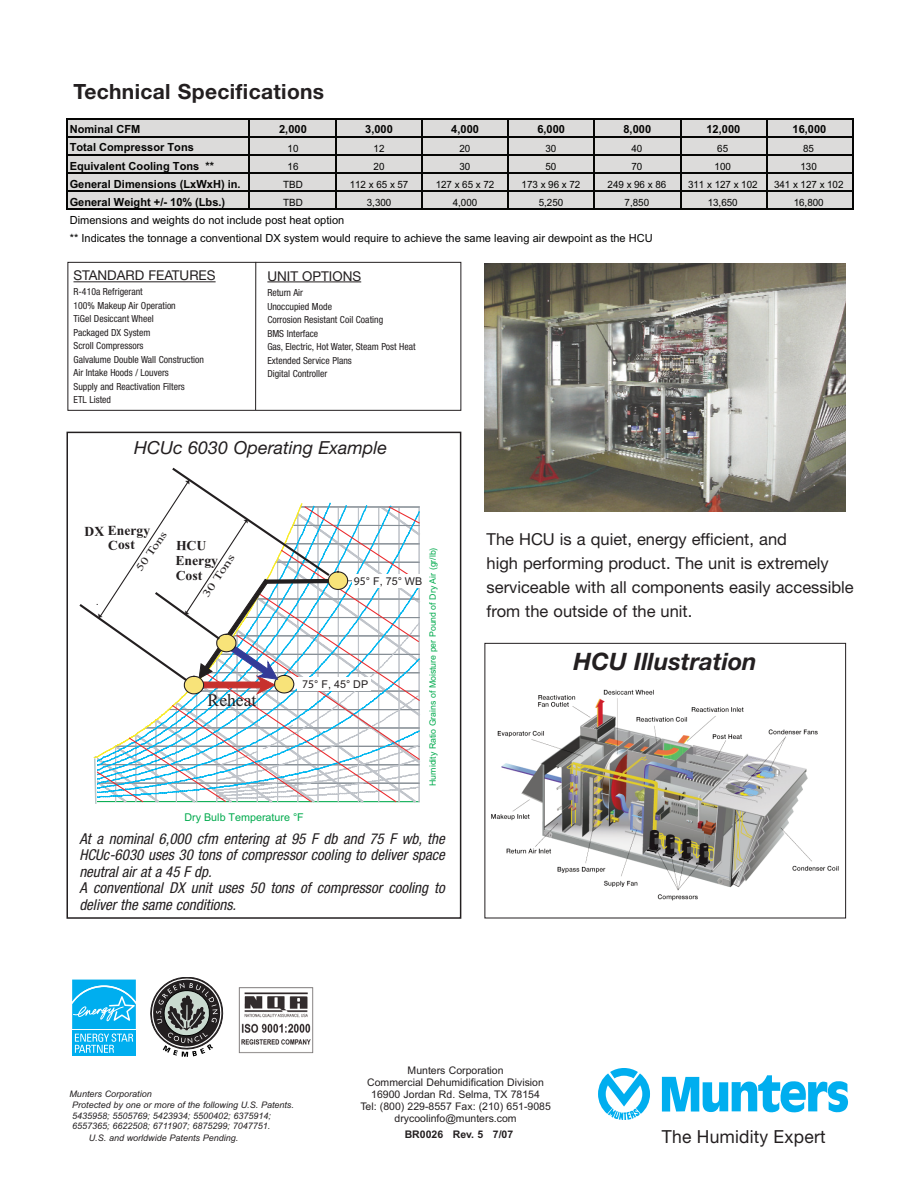
<style>
.page{position:relative;width:918px;height:1188px;background:#fff}
.page>*{position:absolute;margin:0;border:0;box-sizing:border-box;transform-origin:0 0}
.t1{font:italic 700 24px "Helvetica Neue";color:#231f20}
.t2{font:700 21px "Helvetica Neue";letter-spacing:.015em;color:#231f20}
.t3{font:italic 18px "Helvetica Neue";color:#231f20}
.t4{font:18px "Helvetica Neue";color:#231f20}
.t5{font:17.55px "Times New Roman";color:#231f20}
.t6{font:16.5px/24px "Helvetica Neue";color:#231f20}
.t7{font:italic condensed 15px/16.5px "Helvetica Neue";color:#231f20}
.t8{font:700 13.65px/15px "Times New Roman";color:#231f20}
.t9{font:13.5px "Helvetica Neue";color:#231f20}
.t10{font:700 11.25px "Arial";color:#050504}
.t11{font:11.25px/18.1px "Arial";letter-spacing:.005em;color:#050504}
.t12{font:10.8px "Arial";color:#00aa4d}
.t13{font:10.8px "Arial";color:#231f20}
.t14{font:10.8px "Times New Roman";color:#231f20;scale:1.37 1}
.t15{font:10.8px "Times New Roman";color:#231f20;scale:1.45 1}
.t16{font:10.5px/12px "Arial";color:#231f20;text-align:center}
.t17{font:700 10.5px "Arial";color:#231f20}
.t18{font:10.05px "Arial";letter-spacing:-.005em;color:#050504}
.t19{font:condensed 9.75px/13.5px "Helvetica Neue";color:#231f20}
.t20{font:italic 9px/10.8px "Arial";color:#231f20}
.t21{font:8.7px "Arial";color:#00aa4d}
.s1{font-family:"Myriad";font-size:11.7px}
</style>
<div class="page">
<img style="left:491px;top:689px;width:347px;height:212px">
<div style="left:485px;top:643px;width:361px;height:275px;border:1px solid #231f20"></div>
<div style="left:68px;top:262px;width:393px;height:149px;border:1px solid #231f20"></div>
<div style="left:67px;top:119px;width:786px;height:90px;background:#dcdbda"></div>
<hr style="left:67px;top:118px;width:1px;height:92px;background:#050504">
<hr style="left:249px;top:119px;width:1px;height:91px;background:#050504">
<hr style="left:335px;top:119px;width:1px;height:91px;background:#050504">
<hr style="left:421px;top:119px;width:2px;height:91px;background:#050504">
<hr style="left:508px;top:119px;width:1px;height:91px;background:#050504">
<hr style="left:594px;top:119px;width:1px;height:91px;background:#050504">
<hr style="left:680px;top:119px;width:1px;height:91px;background:#050504">
<hr style="left:766px;top:119px;width:1px;height:91px;background:#050504">
<hr style="left:852px;top:119px;width:2px;height:91px;background:#050504">
<hr style="left:68px;top:118px;width:786px;height:1px;background:#050504">
<hr style="left:68px;top:136px;width:786px;height:2px;background:#050504">
<hr style="left:68px;top:154px;width:786px;height:2px;background:#050504">
<hr style="left:68px;top:173px;width:786px;height:1px;background:#050504">
<hr style="left:68px;top:191px;width:786px;height:1px;background:#050504">
<hr style="left:68px;top:209px;width:786px;height:1px;background:#050504">
<hr style="left:74px;top:281px;width:142px;height:1px;background:#231f20">
<hr style="left:267px;top:282px;width:94px;height:1px;background:#231f20">
<img style="left:238px;top:987px;width:76px;height:66px">
<div style="left:71px;top:978px;width:66px;height:80px;background:linear-gradient(to right,#fff,#fff)"></div>
<div style="left:72px;top:1031px;width:64px;height:25px;background:#00aeef"></div>
<svg style="left:72px;top:980px;width:64px;height:73px"></svg>
<svg style="left:150px;top:977px;width:74px;height:80px"></svg>
<svg style="left:662px;top:1075px;width:186px;height:38px"></svg>
<svg style="left:598px;top:1068px;width:52px;height:52px"></svg>
<img style="left:484px;top:263px;width:362px;height:248px">
<hr style="left:255px;top:262px;width:1px;height:148px;background:#231f20">
<div style="left:66px;top:432px;width:395px;height:487px;border:2px solid #231f20"></div>
<svg style="left:79px;top:478px;width:341px;height:326px"></svg>
<h2 class="t2" style="left:74px;top:84px;width:252px">Technical Specifications</h2>
<p class="t10" style="left:70px;top:123px;width:72px">Nominal CFM</p>
<p class="t10" style="left:279px;top:123px;width:29px">2,000</p>
<p class="t10" style="left:365px;top:123px;width:29px">3,000</p>
<p class="t10" style="left:451px;top:123px;width:29px">4,000</p>
<p class="t10" style="left:537px;top:123px;width:29px">6,000</p>
<p class="t10" style="left:623px;top:123px;width:29px">8,000</p>
<p class="t10" style="left:706px;top:123px;width:35px">12,000</p>
<p class="t10" style="left:793px;top:123px;width:35px">16,000</p>
<p class="t10" style="left:70px;top:141px;width:126px">Total Compressor Tons</p>
<p class="t18" style="left:288px;top:144px;width:12px">10</p>
<p class="t18" style="left:374px;top:144px;width:12px">12</p>
<p class="t18" style="left:459px;top:144px;width:12px">20</p>
<p class="t18" style="left:545px;top:144px;width:12px">30</p>
<p class="t18" style="left:631px;top:144px;width:12px">40</p>
<p class="t18" style="left:717px;top:144px;width:12px">65</p>
<p class="t18" style="left:803px;top:144px;width:12px">85</p>
<p class="t10" style="left:70px;top:159px;width:146px">Equivalent Cooling Tons **</p>
<p class="t18" style="left:288px;top:163px;width:12px">16</p>
<p class="t18" style="left:374px;top:163px;width:12px">20</p>
<p class="t18" style="left:459px;top:163px;width:12px">30</p>
<p class="t18" style="left:545px;top:163px;width:12px">50</p>
<p class="t18" style="left:631px;top:163px;width:12px">70</p>
<p class="t18" style="left:715px;top:163px;width:18px">100</p>
<p class="t18" style="left:801px;top:163px;width:18px">130</p>
<p class="t10" style="left:70px;top:177px;width:173px">General Dimensions (LxWxH) in.</p>
<p class="t18" style="left:283px;top:181px;width:21px">TBD</p>
<p class="t18" style="left:350px;top:181px;width:60px">112 x 65 x 57</p>
<p class="t18" style="left:436px;top:181px;width:60px">127 x 65 x 72</p>
<p class="t18" style="left:522px;top:181px;width:60px">173 x 96 x 72</p>
<p class="t18" style="left:608px;top:181px;width:60px">249 x 96 x 86</p>
<p class="t18" style="left:688px;top:181px;width:71px">311 x 127 x 102</p>
<p class="t18" style="left:774px;top:181px;width:71px">341 x 127 x 102</p>
<p class="t10" style="left:70px;top:195px;width:157px">General Weight +/- 10% (Lbs.)</p>
<p class="t18" style="left:283px;top:199px;width:21px">TBD</p>
<p class="t18" style="left:367px;top:199px;width:26px">3,300</p>
<p class="t18" style="left:453px;top:199px;width:26px">4,000</p>
<p class="t18" style="left:539px;top:199px;width:26px">5,250</p>
<p class="t18" style="left:625px;top:199px;width:26px">7,850</p>
<p class="t18" style="left:708px;top:199px;width:32px">13,650</p>
<p class="t18" style="left:794px;top:199px;width:32px">16,800</p>
<p class="t11" style="left:70px;top:212px;width:585px">Dimensions and weights do not include post heat option<br>** Indicates the tonna e a conventional DX s stem would re uire to achieve the same leavin air dew oint as the HCU</p>
<h3 class="t9" style="left:74px;top:271px;width:144px">STANDARD FEATURES</h3>
<h3 class="t9" style="left:267px;top:271px;width:95px">UNIT OPTIONS</h3>
<p class="t19" style="left:267px;top:287px;width:150px">Return Air<br>Unoccupied Mode<br>Corrosion Resistant Coil Coating<br>BMS Interface<br>Gas, Electric, Hot Water, Steam Post Heat<br>Extended Service Plans<br>Digital Controller</p>
<p class="t19" style="left:74px;top:286px;width:132px">R-410a Refrigerant<br>100% Makeup Air Operation<br>TiGel Desiccant Wheel<br>Packaged DX System<br>Scroll Compressors<br>Galvalume Double Wall Construction<br>Air Intake Hoods / Louvers<br>Supply and Reactivation Filters<br>ETL Listed</p>
<h3 class="t3" style="left:134px;top:441px;width:255px">HCUc 6030 Operating Example</h3>
<h3 class="t8" style="left:84px;top:524px;width:67px;line-height:14.4px;text-align:center;rotate:-1deg">DX Energy<br>Cost</h3>
<p class="t14" style="left:133px;top:567px;width:36px;rotate:-56deg">50 Tons</p>
<h3 class="t8" style="left:176px;top:538px;width:44px;rotate:1deg">HCU<br>Energy<br>Cost</h3>
<p class="t15" style="left:200px;top:593px;width:36px;rotate:-57deg">30 Tons</p>
<h3 class="t5" style="left:208px;top:690px;width:50px">Reheat</h3>
<p class="t21" style="left:430px;top:786px;width:240px;rotate:-90deg">Humidity Ratio Grains of Moisture per Pound of Dry Air (gr/lb)</p>
<p class="t13" style="left:354px;top:577px;width:70px"><span class="s1">95</span>° F, 75° WB</p>
<p class="t13" style="left:302px;top:680px;width:67px"><span class="s1">75</span>° F, 45° DP</p>
<p class="t12" style="left:184px;top:813px;width:121px">Dry Bulb Temperature °F</p>
<h3 class="t7" style="left:79px;top:831px;width:367px">At a nominal 6,000 cfm entering at 95 F db and 75 F wb, the HCUc-6030 uses 30 tons of compressor cooling to deliver space neutral air at a 45 F dp.<br>A conventional DX unit uses 50 tons of compressor cooling to deliver the same conditions.</h3>
<h3 class="t6" style="left:487px;top:529px;width:369px">The HCU is a quiet, energy efficient, and<br>high performing product. The unit is extremely serviceable with all components easily accessible from the outside of the unit.</h3>
<h1 class="t1" style="left:574px;top:653px;width:185px">HCU Illustration</h1>
<p class="t16" style="left:360px;top:1065px;width:192px">Munters Corporation<br>Commercial Dehumidification Division<br>16900 Jordan Rd. Selma, TX 78154<br>Tel: (800) 229-8557 Fax: (210) 651-9085 drycoolinfo@munters.com</p>
<p class="t17" style="left:405px;top:1128px;width:110px">BR0026 Rev. 5 7/07</p>
<p class="t20" style="left:72px;top:1089px;width:223px;text-indent:-3px">Munters Corporation<br>Protected by one or more of the following U.S. Patents.<br>5435958; 5505769; 5423934; 5500402; 6375914; 6557365; 6622508; 6711907; 6875299; 7047751.</p>
<p class="t20" style="left:89px;top:1134px;width:151px">U.S. and worldwide Patents Pending.</p>
<h3 class="t4" style="left:662px;top:1130px;width:166px">The Humidity Expert</h3>
</div>
